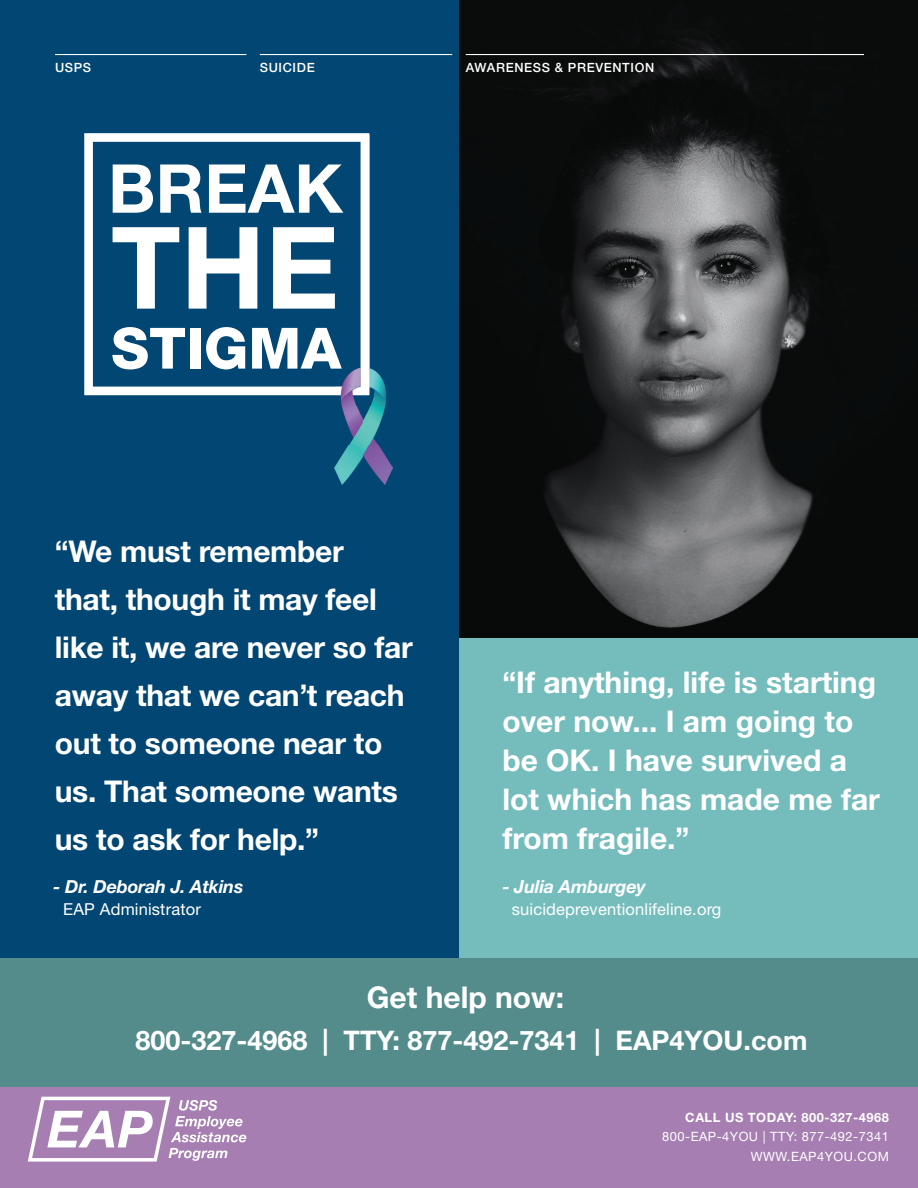
<style>
.page{position:relative;width:918px;height:1188px;background:#fff}
.page>*{position:absolute;margin:0;border:0;box-sizing:border-box;transform-origin:0 0}
.t1{font:700 114px "Helvetica Neue LT Std";color:#fff}
.t2{font:700 67.5px "Helvetica Neue LT Std";color:#fff}
.t3{font:800 57px "Helvetica Neue LT Std";color:#fff}
.t4{font:700 30px/48px "Helvetica Neue LT Std";letter-spacing:-.01em;color:#fff}
.t5{font:700 27px "Helvetica Neue LT Std";color:#fff}
.t6{font:italic 700 18px "Helvetica Neue LT Std";letter-spacing:-.01em;color:#fff}
.t7{font:16.5px "Helvetica Neue LT Std";letter-spacing:.01em;color:#fff}
.t8{font:12.9px/19px "Helvetica Neue LT Std";letter-spacing:.04em;color:#fff;text-align:right}
.t9{font:700 12.9px "Helvetica Neue LT Std";letter-spacing:.04em;color:#fff}
.t10{font:500 12.75px "Helvetica Neue LT Std";letter-spacing:.05em;color:#fff}
</style>
<div class="page">
<div style="left:0;top:1087px;width:918px;height:101px;background:#a67eb2"></div>
<svg style="left:28px;top:1097px;width:218px;height:65px"></svg>
<img style="left:459px;top:0;width:459px;height:638px">
<div style="left:0;top:0;width:459px;height:972px;background:#024773"></div>
<div style="left:459px;top:638px;width:459px;height:334px;background:#75bdbd"></div>
<div style="left:0;top:958px;width:918px;height:129px;background:#548c8c"></div>
<hr style="left:55px;top:54px;width:191px;height:1px;background:#fff">
<hr style="left:260px;top:54px;width:192px;height:1px;background:#fff">
<hr style="left:466px;top:54px;width:398px;height:1px;background:#fff">
<svg style="left:84px;top:133px;width:285px;height:262px"></svg>
<img style="left:335px;top:368px;width:57px;height:117px">
<img style="left:335px;top:368px;width:34px;height:27px">
<div style="left:361px;top:135px;width:8px;height:253px;background:#fff"></div>
<p class="t10" style="left:55px;top:60px;width:38px">USPS</p>
<p class="t10" style="left:260px;top:60px;width:56px">SUICIDE</p>
<p class="t10" style="left:466px;top:60px;width:190px">AWARENESS &amp; PREVENTION</p>
<h2 class="t2" style="left:108px;top:147px;width:236px">BREAK</h2>
<h1 class="t1" style="left:111px;top:197px;width:229px">THE</h1>
<h3 class="t3" style="left:111px;top:314px;width:232px">STIGMA</h3>
<p class="t4" style="left:55px;top:527px;width:359px">“We must remember that, though it may feel like it, we are never so far away that we can’t reach out to someone near to us. That someone wants us to ask for help.”</p>
<p class="t6" style="left:53px;top:875px;width:192px">- Dr. Deborah J. Atkins</p>
<p class="t7" style="left:63px;top:900px;width:139px">EAP Administrator</p>
<p class="t4" style="left:502px;top:662px;width:379px;line-height:39px">“If anything, life is starting over now... I am going to be OK. I have survived a lot which has made me far from fragile.”</p>
<p class="t6" style="left:502px;top:875px;width:145px">- Julia Amburgey</p>
<p class="t7" style="left:512px;top:899px;width:211px">suicidepreventionlifeline.org</p>
<p class="t4" style="left:367px;top:973px;width:199px">Get help now:</p>
<p class="t5" style="left:135px;top:1023px;width:674px">800-327-4968 | TTY: 877-492-7341 | EAP4YOU.com</p>
<p class="t9" style="left:685px;top:1110px;width:205px">CALL US TODAY: 800-327-4968</p>
<p class="t8" style="left:662px;top:1127px;width:228px">800-EAP-4YOU | TTY: 877-492-7341<br>WWW.EAP4YOU.COM</p>
</div>
